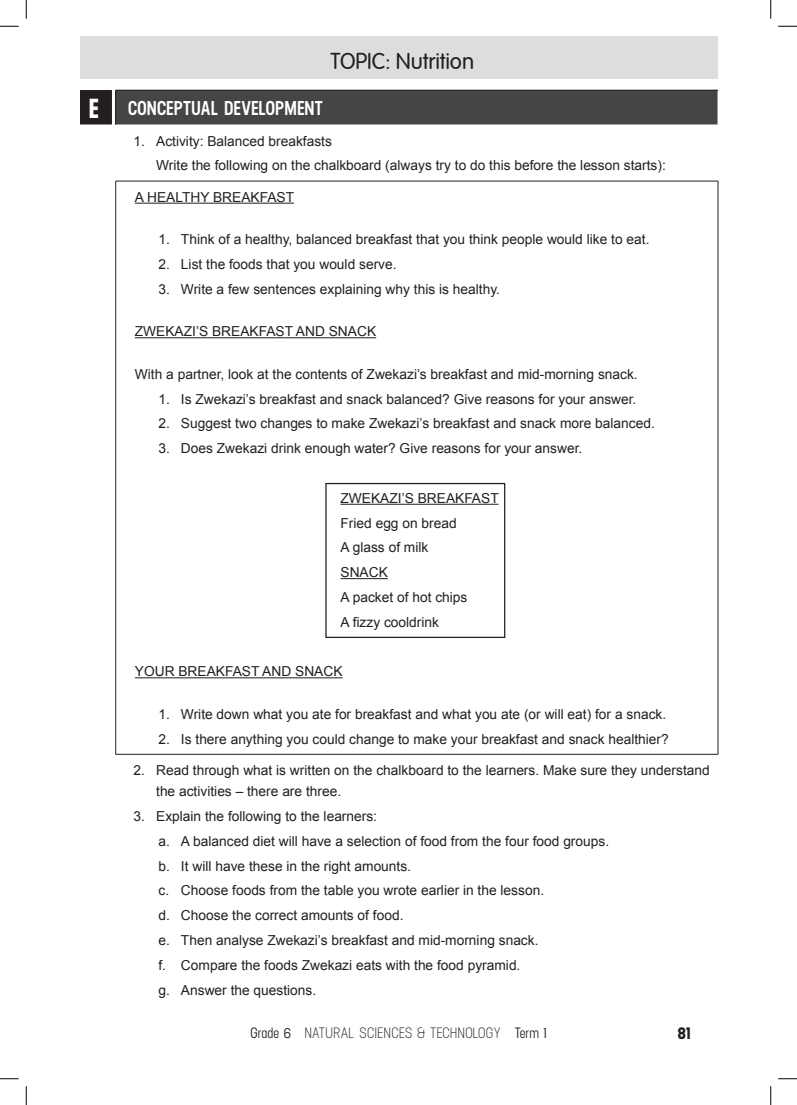
<style>
.page{position:relative;width:797px;height:1105px;background:#fff}
.page>*{position:absolute;margin:0;border:0;box-sizing:border-box;transform-origin:0 0}
.body_copy{font:700 27.5px "Neusa";color:#fff}
.body_copy-2{font:22.5px "Arial Rounded";color:#231f20}
.t1{font:600 20px "Neusa";letter-spacing:-.01em;color:#fff}
.t2{font:700 17.5px "Neusa";color:#231f20}
.t3{font:15px "Neusa";letter-spacing:-.015em;color:#231f20}
.List_Paragraph{font:13.75px/21.2px "Arial";color:#231f20}
.s1{font-weight:500}
</style>
<div class="page">
<div style="left:80px;top:37px;width:637px;height:42px;background:#dcddde"></div>
<svg style="left:80px;top:90px;width:637px;height:664px"></svg>
<div style="left:116px;top:90px;width:602px;height:35px;background:#454545"></div>
<hr style="left:717px;top:90px;width:1px;height:35px;background:#fff">
<hr style="left:116px;top:90px;width:602px;height:1px;background:#231f20">
<hr style="left:115px;top:90px;width:1px;height:35px;background:#231f20">
<hr style="left:80px;top:125px;width:32px;height:1px;background:#fff">
<hr style="left:80px;top:125px;width:1px;height:56px;background:#fff">
<hr style="left:112px;top:125px;width:1px;height:56px;background:#fff">
<hr style="left:80px;top:181px;width:1px;height:573px;background:#fff">
<hr style="left:112px;top:181px;width:1px;height:573px;background:#fff">
<hr style="left:116px;top:125px;width:602px;height:1px;background:#fff">
<hr style="left:115px;top:125px;width:1px;height:56px;background:#fff">
<hr style="left:116px;top:181px;width:602px;height:1px;background:#231f20">
<hr style="left:115px;top:181px;width:1px;height:573px;background:#231f20">
<hr style="left:717px;top:181px;width:1px;height:573px;background:#231f20">
<hr style="left:116px;top:754px;width:602px;height:1px;background:#231f20">
<hr style="left:135px;top:203px;width:159px;height:1px;background:#231f20">
<hr style="left:135px;top:337px;width:241px;height:1px;background:#231f20">
<hr style="left:340px;top:504px;width:158px;height:1px;background:#231f20">
<hr style="left:340px;top:578px;width:48px;height:1px;background:#231f20">
<hr style="left:135px;top:677px;width:207px;height:1px;background:#231f20">
<div style="left:325px;top:483px;width:180px;height:155px;border:1px solid #231f20"></div>
<svg style="left:0;top:25px;width:19px;height:2px"></svg>
<svg style="left:778px;top:25px;width:19px;height:2px"></svg>
<svg style="left:0;top:1078px;width:19px;height:1px"></svg>
<svg style="left:778px;top:1078px;width:19px;height:1px"></svg>
<svg style="left:25px;top:0;width:2px;height:19px"></svg>
<svg style="left:25px;top:1086px;width:2px;height:19px"></svg>
<svg style="left:770px;top:0;width:1px;height:19px"></svg>
<svg style="left:770px;top:1086px;width:1px;height:19px"></svg>
<p class="body_copy-2" style="left:330px;top:45px;width:145px">TOPIC: Nutrition</p>
<p class="body_copy" style="left:89px;top:89px;width:11px">E</p>
<p class="t1" style="left:128px;top:95px;width:197px">CONCEPTUAL DEVELOPMENT</p>
<p class="List_Paragraph" style="left:134px;top:130px;width:200px">1. Activity: Balanced breakfasts</p>
<p class="List_Paragraph" style="left:156px;top:155px;width:511px">Write the following on the chalkboard (always try to do this before the lesson starts):</p>
<p class="List_Paragraph" style="left:135px;top:186px;width:161px">A HEALTHY BREAKFAST</p>
<p class="List_Paragraph" style="left:158px;top:229px;width:492px">1. Think of a healthy, balanced breakfast that you think people would like to eat.</p>
<p class="List_Paragraph" style="left:158px;top:254px;width:240px">2. List the foods that you would serve.</p>
<p class="List_Paragraph" style="left:158px;top:278px;width:343px">3. Write a few sentences explaining why this is healthy.</p>
<p class="List_Paragraph" style="left:135px;top:321px;width:243px">ZWEKAZI’S BREAKFAST AND SNACK</p>
<p class="List_Paragraph" style="left:135px;top:363px;width:504px">With a partner, look at the contents of Zwekazi’s breakfast and mid-morning snack.</p>
<p class="List_Paragraph" style="left:158px;top:388px;width:479px">1. Is Zwekazi’s breakfast and snack balanced? Give reasons for your answer.</p>
<p class="List_Paragraph" style="left:158px;top:413px;width:498px">2. Suggest two changes to make Zwekazi’s breakfast and snack more balanced.</p>
<p class="List_Paragraph" style="left:158px;top:438px;width:425px">3. Does Zwekazi drink enough water? Give reasons for your answer.</p>
<p class="List_Paragraph" style="left:340px;top:487px;width:160px">ZWEKAZI’S BREAKFAST</p>
<p class="List_Paragraph" style="left:340px;top:512px;width:118px">Fried egg on bread</p>
<p class="List_Paragraph" style="left:340px;top:537px;width:89px">A glass of milk</p>
<p class="List_Paragraph" style="left:340px;top:562px;width:49px">SNACK</p>
<p class="List_Paragraph" style="left:340px;top:587px;width:128px">A packet of hot chips</p>
<p class="List_Paragraph" style="left:340px;top:611px;width:100px">A fizzy cooldrink</p>
<p class="List_Paragraph" style="left:135px;top:661px;width:209px">YOUR BREAKFAST AND SNACK</p>
<p class="List_Paragraph" style="left:158px;top:703px;width:509px">1. Write down what you ate for breakfast and what you ate (or will eat) for a snack.</p>
<p class="List_Paragraph" style="left:158px;top:728px;width:512px">2. Is there anything you could change to make your breakfast and snack healthier?</p>
<p class="List_Paragraph" style="left:156px;top:760px;width:555px;text-indent:-22px">2. Read through what is written on the chalkboard to the learners. Make sure they understand the activities – there are three.</p>
<p class="List_Paragraph" style="left:134px;top:806px;width:245px">3. Explain the following to the learners:</p>
<p class="List_Paragraph" style="left:158px;top:830px;width:452px">a. A balanced diet will have a selection of food from the four food groups.</p>
<p class="List_Paragraph" style="left:158px;top:855px;width:254px">b. It will have these in the right amounts.</p>
<p class="List_Paragraph" style="left:158px;top:880px;width:387px">c. Choose foods from the table you wrote earlier in the lesson.</p>
<p class="List_Paragraph" style="left:158px;top:905px;width:246px">d. Choose the correct amounts of food.</p>
<p class="List_Paragraph" style="left:158px;top:930px;width:381px">e. Then analyse Zwekazi’s breakfast and mid-morning snack.</p>
<p class="List_Paragraph" style="left:158px;top:954px;width:363px">f. Compare the foods Zwekazi eats with the food pyramid.</p>
<p class="List_Paragraph" style="left:158px;top:979px;width:159px">g. Answer the questions.</p>
<p class="t3" style="left:250px;top:1024px;width:298px"><span class="s1">Grade 6</span> NATURAL SCIENCES &amp; TECHNOLOGY <span class="s1">Term 1</span></p>
<p class="t2" style="left:678px;top:1020px;width:14px">81</p>
</div>
